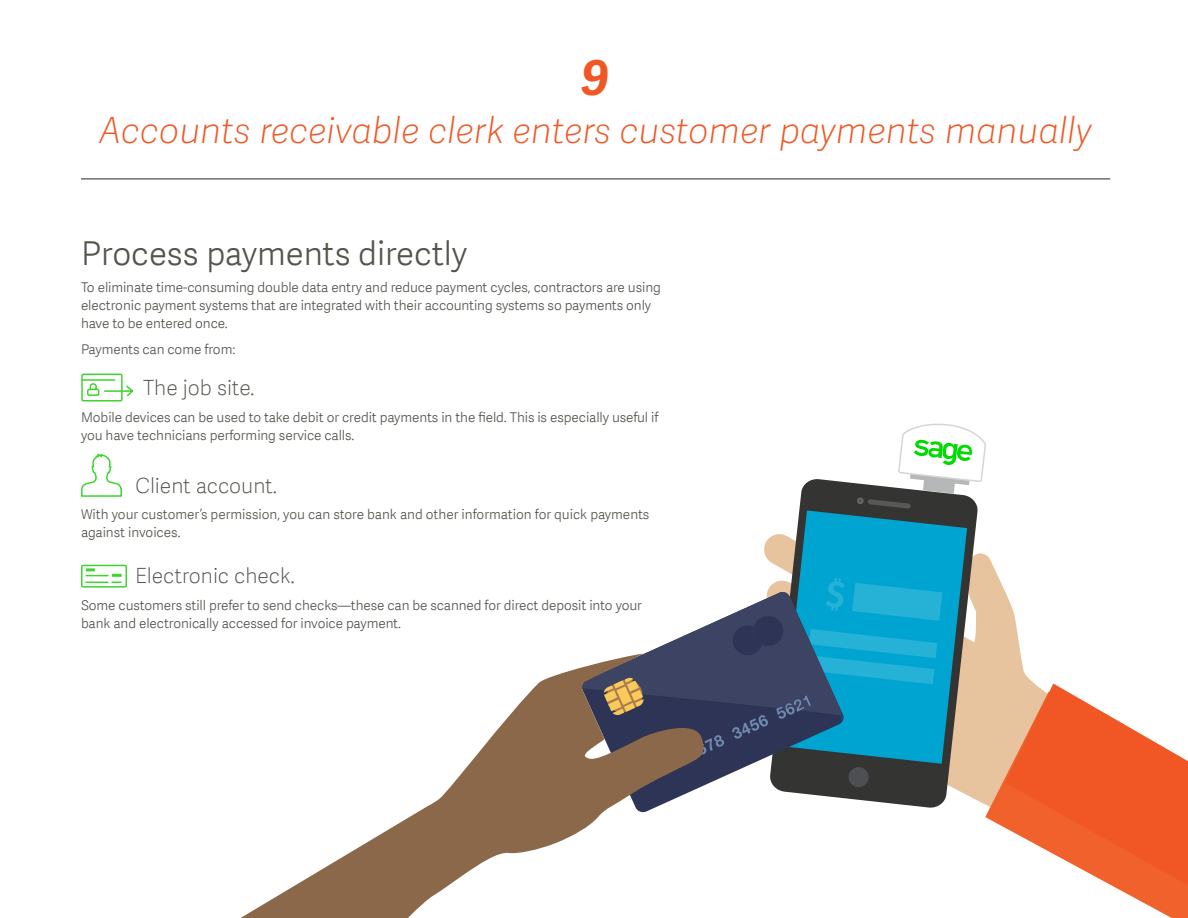
<style>
.page{position:relative;width:1188px;height:918px;background:#fff}
.page>*{position:absolute;margin:0;border:0;box-sizing:border-box;transform-origin:0 0}
.t1{font:italic 700 48px "Adelle Sans SAGE";color:#f05724}
.t2{font:italic 36px "Adelle Sans SAGE Th";color:#f05724}
.t3{font:33px "Adelle Sans SAGE Lt";color:#53554b}
.t4{font:21px "Adelle Sans SAGE Th";color:#51544b}
.t5{font:13.5px/18px "Adelle Sans SAGE Lt";letter-spacing:-.005em;color:#51544b}
</style>
<div class="page">
<hr style="left:81px;top:179px;width:1029px;height:1px;background:#2a231f">
<svg style="left:978px;top:566px;width:76px;height:239px"></svg>
<svg style="left:985px;top:691px;width:203px;height:227px"></svg>
<svg style="left:1005px;top:684px;width:183px;height:201px"></svg>
<svg style="left:799px;top:479px;width:179px;height:329px;background:#68645f"></svg>
<svg style="left:797px;top:510px;width:170px;height:254px;background:#1e6f84"></svg>
<svg style="left:857px;top:497px;width:7px;height:7px"></svg>
<svg style="left:848px;top:767px;width:21px;height:21px"></svg>
<svg style="left:641px;top:634px;width:200px;height:174px"></svg>
<svg style="left:688px;top:532px;width:305px;height:227px;background:#4b94ac"></svg>
<svg style="left:240px;top:654px;width:467px;height:264px"></svg>
<svg style="left:81px;top:373px;width:53px;height:29px"></svg>
<svg style="left:81px;top:453px;width:41px;height:44px"></svg>
<div style="left:81px;top:565px;width:46px;height:23px;border:2px solid #3cd52e"></div>
<svg style="left:86px;top:568px;width:36px;height:15px"></svg>
<svg style="left:868px;top:423px;width:118px;height:86px"></svg>
<h1 class="t1" style="left:582px;top:44px;width:29px">9</h1>
<h2 class="t2" style="left:99px;top:104px;width:994px">Accounts receivable clerk enters customer payments manually</h2>
<h3 class="t3" style="left:81px;top:230px;width:388px">Process payments directly</h3>
<p class="t5" style="left:81px;top:278px;width:581px">To eliminate time-consuming double data entry and reduce payment cycles, contractors are using electronic payment systems that are integrated with their accounting systems so payments only have to be entered once.</p>
<p class="t5" style="left:81px;top:340px;width:156px">Payments can come from:</p>
<h3 class="t4" style="left:143px;top:373px;width:113px">The job site.</h3>
<p class="t5" style="left:81px;top:408px;width:579px">Mobile devices can be used to take debit or credit payments in the field. This is especially useful if you have technicians performing service calls.</p>
<h3 class="t4" style="left:135px;top:470px;width:144px">Client account.</h3>
<p class="t5" style="left:81px;top:505px;width:570px">With your customer’s permission, you can store bank and other information for quick payments against invoices.</p>
<h3 class="t4" style="left:135px;top:561px;width:161px">Electronic check.</h3>
<p class="t5" style="left:81px;top:595px;width:563px">Some customers still prefer to send checks—these can be scanned for direct deposit into your bank and electronically accessed for invoice payment.</p>
</div>
